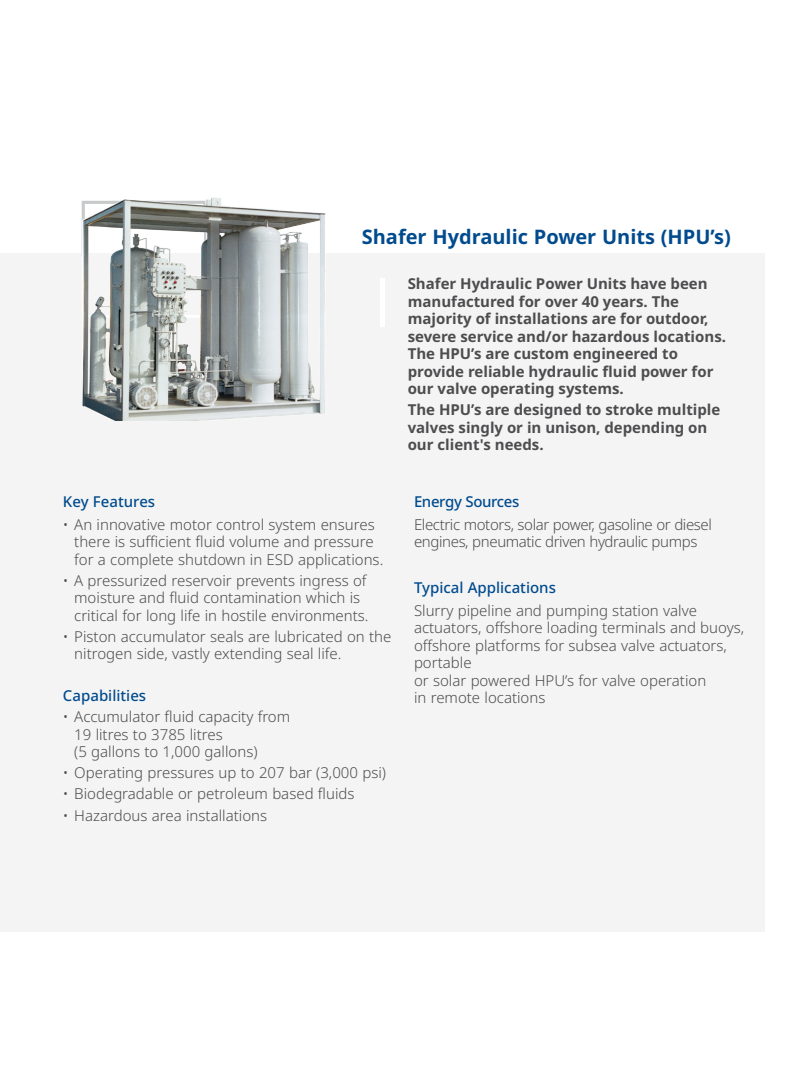
<style>
.page{position:relative;width:810px;height:1080px;background:#fff}
.page>*{position:absolute;margin:0;border:0;box-sizing:border-box;transform-origin:0 0}
.t1{font:700 20px "Noto Sans";color:#004b8e}
.t2{font:300 15px/17.5px "Noto Sans";color:#4d4d4f}
.t3{font:700 15px/17.5px "Noto Sans";color:#4d4d4f}
.t4{font:300 15px/17.5px "Noto Sans";letter-spacing:-.025em;color:#4d4d4f}
.t5{font:500 15px "Noto Sans";color:#004b8e}
.t6{font:500 15px "Noto Sans";letter-spacing:-.025em;color:#004b8e}
</style>
<div class="page">
<div style="left:0;top:254px;width:765px;height:678px;background:#f4f4f4"></div>
<div style="left:380px;top:279px;width:5px;height:48px;background:#fff"></div>
<img style="left:79px;top:197px;width:251px;height:223px">
<h1 class="t1" style="left:362px;top:226px;width:371px">Shafer Hydraulic Power Units (HPU’s)</h1>
<p class="t3" style="left:408px;top:275px;width:320px">Shafer Hydraulic Power Units have been manufactured for over 40 years. The majority of installations are for outdoor, severe service and/or hazardous locations.<br>The HPU’s are custom engineered to provide reliable hydraulic fluid power for our valve operating systems.</p>
<p class="t3" style="left:408px;top:402px;width:314px">The HPU’s are designed to stroke multiple valves singly or in unison, depending on our client's needs.</p>
<p class="t5" style="left:63px;top:493px;width:94px">Key Features</p>
<p class="t2" style="left:74px;top:516px;width:311px;text-indent:-11px">• An innovative motor control system ensures there is sufficient fluid volume and pressure for a complete shutdown in ESD applications.</p>
<p class="t2" style="left:74px;top:572px;width:296px;text-indent:-11px">• A pressurized reservoir prevents ingress of moisture and fluid contamination which is critical for long life in hostile environments.</p>
<p class="t2" style="left:74px;top:628px;width:319px;text-indent:-11px">• Piston accumulator seals are lubricated on the nitrogen side, vastly extending seal life.</p>
<p class="t5" style="left:63px;top:687px;width:85px">Capabilities</p>
<p class="t2" style="left:74px;top:708px;width:217px;text-indent:-11px">• Accumulator fluid capacity from<br>19 litres to 3785 litres<br>(5 gallons to 1,000 gallons)</p>
<p class="t2" style="left:63px;top:765px;width:325px">• Operating pressures up to 207 bar (3,000 psi)</p>
<p class="t2" style="left:63px;top:786px;width:293px">• Biodegradable or petroleum based fluids</p>
<p class="t2" style="left:63px;top:807px;width:206px">• Hazardous area installations</p>
<p class="t6" style="left:414px;top:493px;width:107px">Energy Sources</p>
<p class="t4" style="left:414px;top:516px;width:300px">Electric motors, solar power, gasoline or diesel engines, pneumatic driven hydraulic pumps</p>
<p class="t5" style="left:414px;top:579px;width:143px">Typical Applications</p>
<p class="t2" style="left:414px;top:602px;width:332px">Slurry pipeline and pumping station valve actuators, offshore loading terminals and buoys, offshore platforms for subsea valve actuators, portable<br>or solar powered HPU’s for valve operation<br>in remote locations</p>
</div>
